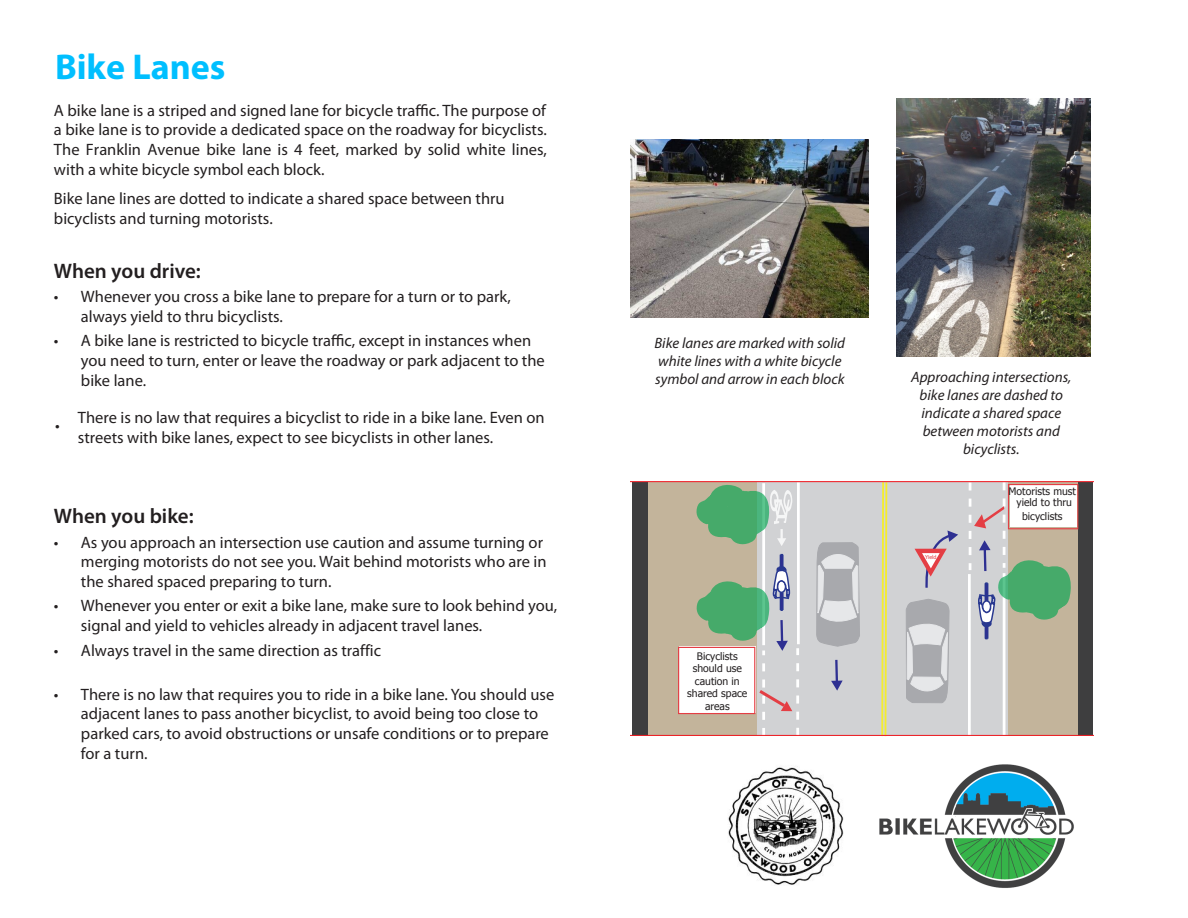
<style>
.page{position:relative;width:1188px;height:918px;background:#fff}
.page>*{position:absolute;margin:0;border:0;box-sizing:border-box;transform-origin:0 0}
.t1{font:700 36px "Myriad Pro";color:#00bfff}
.Subheading{font:600 21px "Myriad Pro";color:#231f20}
.Body_Text{font:16.5px/19.8px "Myriad Pro";color:#231f20}
.t2{font:italic 15px/18px "Myriad Pro";color:#231f20;text-align:center}
.t3{font:10.35px/12.5px "Tahoma";color:#231f20;text-align:center}
.t4{font:5.4px "Tahoma";color:#e43e44}
</style>
<div class="page">
<svg style="left:631px;top:482px;width:463px;height:253px;background:#babdb3"></svg>
<img style="left:728px;top:766px;width:116px;height:119px">
<img style="left:879px;top:764px;width:195px;height:124px">
<img style="left:630px;top:139px;width:238px;height:179px">
<img style="left:897px;top:99px;width:194px;height:258px">
<p class="t1" style="left:55px;top:43px;width:172px">Bike Lanes</p>
<p class="Body_Text" style="left:54px;top:100px;width:495px;text-align:justify">A bike lane is a striped and signed lane for bicycle traffic. The purpose of a bike lane is to provide a dedicated space on the roadway for bicyclists.<br>The Franklin Avenue bike lane is 4 feet, marked by solid white lines, with a white bicycle symbol each block.</p>
<p class="Body_Text" style="left:54px;top:188px;width:452px">Bike lane lines are dotted to indicate a shared space between thru bicyclists and turning motorists.</p>
<p class="Subheading" style="left:54px;top:257px;width:148px">When you drive:</p>
<p class="Body_Text" style="left:81px;top:286px;width:432px;text-indent:-27px">• Whenever you cross a bike lane to prepare for a turn or to park, always yield to thru bicyclists.</p>
<p class="Body_Text" style="left:81px;top:330px;width:465px;text-indent:-27px">• A bike lane is restricted to bicycle traffic, except in instances when you need to turn, enter or leave the roadway or park adjacent to the bike lane.</p>
<p class="Body_Text" style="left:55px;top:415px;width:6px">•</p>
<p class="Body_Text" style="left:78px;top:407px;width:468px">There is no law that requires a bicyclist to ride in a bike lane. Even on streets with bike lanes, expect to see bicyclists in other lanes.</p>
<p class="Subheading" style="left:54px;top:503px;width:141px">When you bike:</p>
<p class="Body_Text" style="left:81px;top:532px;width:467px;text-indent:-27px">• As you approach an intersection use caution and assume turning or merging motorists do not see you. Wait behind motorists who are in the shared spaced preparing to turn.</p>
<p class="Body_Text" style="left:81px;top:596px;width:478px;text-indent:-27px">• Whenever you enter or exit a bike lane, make sure to look behind you, signal and yield to vehicles already in adjacent travel lanes.</p>
<p class="Body_Text" style="left:54px;top:640px;width:329px">• Always travel in the same direction as traffic</p>
<p class="Body_Text" style="left:81px;top:684px;width:475px;text-indent:-27px">• There is no law that requires you to ride in a bike lane. You should use adjacent lanes to pass another bicyclist, to avoid being too close to parked cars, to avoid obstructions or unsafe conditions or to prepare for a turn.</p>
<p class="t2" style="left:654px;top:334px;width:192px;text-align:left">Bike lanes are marked with solid white lines with a white bicycle symbol and arrow in each block</p>
<p class="t3" style="left:687px;top:649px;width:62px">Bicyclists should use caution in shared space areas</p>
<p class="t2" style="left:911px;top:368px;width:162px">Approaching intersections, bike lanes are dashed to indicate a shared space between motorists and bicyclists.</p>
<p class="t4" style="left:925px;top:553px;width:13px">Yield</p>
<p class="t3" style="left:1009px;top:486px;width:69px;line-height:10.5px">Motorists must yield to thru</p>
<p class="t3" style="left:1022px;top:510px;width:42px">bicyclists</p>
</div>
